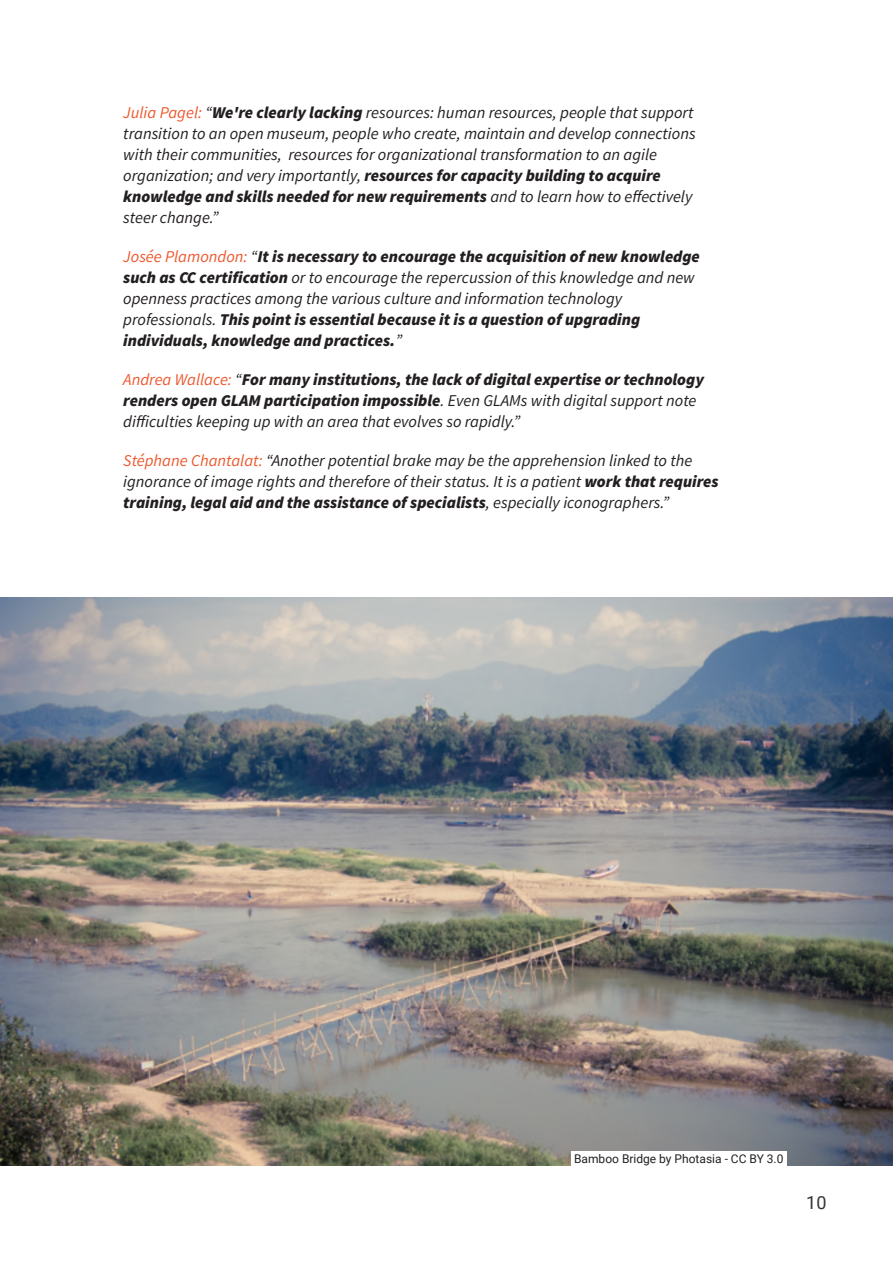
<style>
.page{position:relative;width:893px;height:1263px;background:#fff}
.page>*{position:absolute;margin:0;border:0;box-sizing:border-box;transform-origin:0 0}
.t1{font:18px "Roboto";color:#333}
.t2{font:italic 16.5px/21px "Source Sans Pro";color:#231f20}
.t3{font:italic 900 16.5px/21px "Source Sans Pro";color:#231f20}
.t4{font:12px "Roboto";color:#231f20}
.s1{color:#ed592f}
.s2{font-weight:900}
.s3{font-weight:400;color:#ed592f}
.s4{font-weight:400}
</style>
<div class="page">
<img style="left:0;top:597px;width:893px;height:568px">
<div style="left:571px;top:1151px;width:215px;height:14px;background:#fff"></div>
<p class="t2" style="left:123px;top:103px;width:574px"><span class="s1">Julia Pagel:</span> “<span class="s2">We're clearly lacking</span> resources: human resources, people that support transition to an open museum, people who create, maintain and develop connections with their communities, resources for organizational transformation to an agile organization; and very importantly, <span class="s2">resources for capacity building to acquire knowledge and skills needed for new requirements</span> and to learn how to effectively steer change.”</p>
<p class="t3" style="left:123px;top:247px;width:578px"><span class="s3">Josée Plamondon:</span> <span class="s4">“</span>It is necessary to encourage the acquisition of new knowledge such as CC certification <span class="s4">or to encourage the repercussion of this knowledge and new openness practices among the various culture and information technology professionals.</span> This point is essential because it is a question of upgrading individuals, knowledge and practices.<span class="s4">”</span></p>
<p class="t3" style="left:123px;top:370px;width:582px"><span class="s3">Andrea Wallace:</span> <span class="s4">“</span>For many institutions, the lack of digital expertise or technology renders open GLAM participation impossible<span class="s4">. Even GLAMs with digital support note difficulties keeping up with an area that evolves so rapidly.”</span></p>
<p class="t2" style="left:123px;top:451px;width:597px"><span class="s1">Stéphane Chantalat:</span> “Another potential brake may be the apprehension linked to the ignorance of image rights and therefore of their status. It is a patient <span class="s2">work that requires training, legal aid and the assistance of specialists</span>, especially iconographers.”</p>
<p class="t4" style="left:574px;top:1153px;width:211px">Bamboo Bridge by Photasia - CC BY 3.0</p>
<p class="t1" style="left:806px;top:1195px;width:22px">10</p>
</div>
